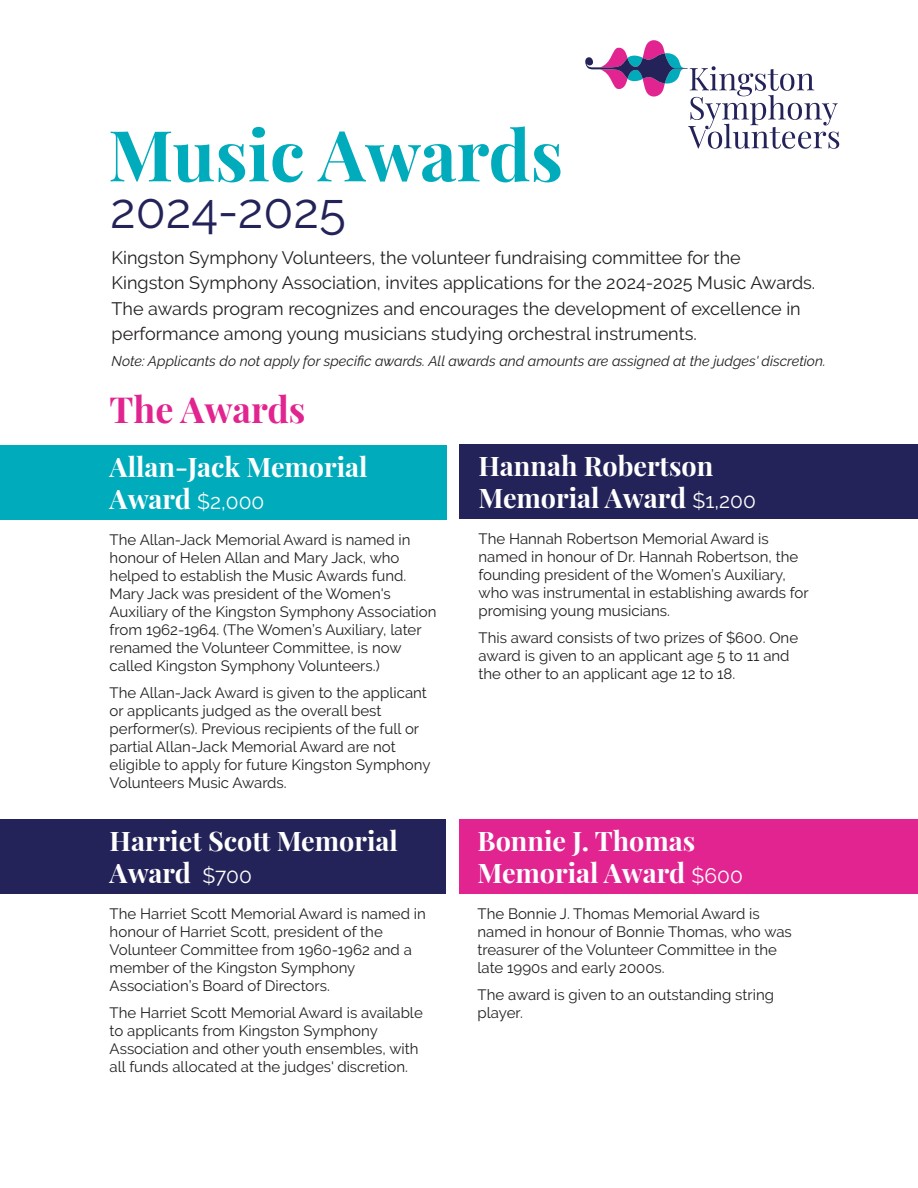
<style>
.page{position:relative;width:918px;height:1188px;background:#fff}
.page>*{position:absolute;margin:0;border:0;box-sizing:border-box;transform-origin:0 0}
.t1{font:700 70.35px "Playfair Display";color:#00acbb}
.t2{font:49.05px "Raleway";color:#242359}
.t3{font:700 36px "Playfair Display";color:#e12490}
.t4{font:700 27px/32.4px "Playfair Display";color:#fff}
.t5{font:21px "Raleway";color:#fff}
.t6{font:18px/25.5px "Raleway";color:#231f20}
.t7{font:15px/18px "Raleway";color:#231f20}
.t8{font:italic 14.25px "Raleway";color:#231f20}
.s1{font-family:"Playfair Display";font-weight:700;font-size:27px}
.s2{font-family:"Raleway";font-weight:400;font-size:21px}
</style>
<div class="page">
<div style="left:460px;top:444px;width:458px;height:75px;background:#242359"></div>
<div style="left:0;top:445px;width:447px;height:74px;background:#00acbb"></div>
<div style="left:0;top:819px;width:446px;height:75px;background:#242359"></div>
<div style="left:460px;top:819px;width:458px;height:75px;background:#e12490"></div>
<svg style="left:585px;top:40px;width:254px;height:109px"></svg>
<h1 class="t1" style="left:108px;top:100px;width:456px">Music Awards</h1>
<h2 class="t2" style="left:110px;top:182px;width:237px">2024-2025</h2>
<p class="t6" style="left:112px;top:245px;width:705px">Kingston Symphony Volunteers, the volunteer fundraising committee for the Kingston Symphony Association, invites applications for the 2024-2025 Music Awards.<br>The awards program recognizes and encourages the development of excellence in performance among young musicians studying orchestral instruments.</p>
<p class="t8" style="left:112px;top:353px;width:716px">Note: Applicants do not apply for specific awards. All awards and amounts are assigned at the judges' discretion.</p>
<h3 class="t3" style="left:110px;top:381px;width:197px">The Awards</h3>
<h3 class="t4" style="left:110px;top:448px;width:260px">Allan-Jack Memorial</h3>
<h3 class="t5" style="left:110px;top:490px;width:156px"><span class="s1">Award</span> $2,000</h3>
<p class="t7" style="left:110px;top:531px;width:328px">The Allan-Jack Memorial Award is named in honour of Helen Allan and Mary Jack, who helped to establish the Music Awards fund.<br>Mary Jack was president of the Women's Auxiliary of the Kingston Symphony Association from 1962-1964. (The Women’s Auxiliary, later renamed the Volunteer Committee, is now called Kingston Symphony Volunteers.)</p>
<p class="t7" style="left:110px;top:684px;width:322px">The Allan-Jack Award is given to the applicant or applicants judged as the overall best performer(s). Previous recipients of the full or partial Allan-Jack Memorial Award are not eligible to apply for future Kingston Symphony Volunteers Music Awards.</p>
<h3 class="t4" style="left:479px;top:447px;width:279px">Hannah Robertson<br>Memorial Award <span class="s2">$1,200</span></h3>
<p class="t7" style="left:479px;top:530px;width:332px">The Hannah Robertson Memorial Award is named in honour of Dr. Hannah Robertson, the founding president of the Women’s Auxiliary, who was instrumental in establishing awards for promising young musicians.</p>
<p class="t7" style="left:479px;top:629px;width:321px">This award consists of two prizes of $600. One award is given to an applicant age 5 to 11 and the other to an applicant age 12 to 18.</p>
<h3 class="t4" style="left:110px;top:822px;width:290px">Harriet Scott Memorial<br>Award <span class="s2">$700</span></h3>
<p class="t7" style="left:110px;top:905px;width:318px">The Harriet Scott Memorial Award is named in honour of Harriet Scott, president of the Volunteer Committee from 1960-1962 and a member of the Kingston Symphony Association’s Board of Directors.</p>
<p class="t7" style="left:110px;top:1004px;width:315px">The Harriet Scott Memorial Award is available to applicants from Kingston Symphony Association and other youth ensembles, with all funds allocated at the judges' discretion.</p>
<h3 class="t4" style="left:478px;top:822px;width:267px">Bonnie J. Thomas<br>Memorial Award <span class="s2">$600</span></h3>
<p class="t7" style="left:478px;top:905px;width:316px">The Bonnie J. Thomas Memorial Award is named in honour of Bonnie Thomas, who was treasurer of the Volunteer Committee in the late 1990s and early 2000s.</p>
<p class="t7" style="left:478px;top:986px;width:298px">The award is given to an outstanding string player.</p>
</div>
